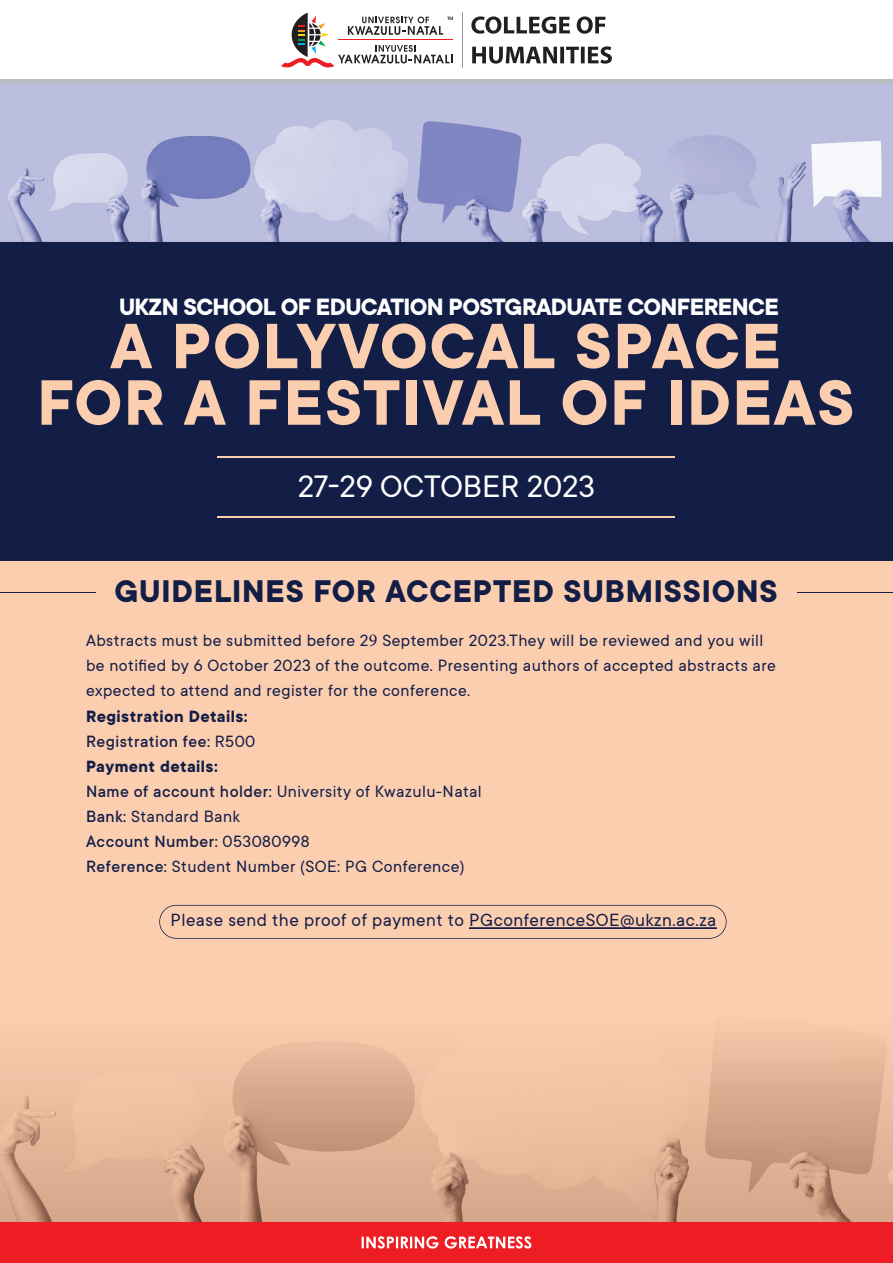
<style>
.page{position:relative;width:893px;height:1263px;background:#fff}
.page>*{position:absolute;margin:0;border:0;box-sizing:border-box;transform-origin:0 0}
.t1{font:700 70.5px/56.6px "TT Commons";letter-spacing:.025em;color:#fcceb0;text-align:center}
.t2{font:700 34.5px "TT Commons";letter-spacing:.025em;color:#131e47}
.t3{font:34.2px "TT Commons";color:#fff}
.t4{font:700 25.95px "TT Commons";letter-spacing:-.025em;color:#fff}
.t5{font:19.5px "TT Commons";letter-spacing:.025em;color:#131e47}
.t6{font:18px/25px "TT Commons";letter-spacing:.025em;color:#131e47}
.s1{font-family:"Minion Pro"}
.s2{font-weight:700}
.s3{font-weight:500}
</style>
<div class="page">
<div style="left:0;top:470px;width:893px;height:793px;background:#fcceb0"></div>
<div style="left:0;top:0;width:893px;height:560px;background:#131e47"></div>
<img style="left:0;top:84px;width:893px;height:158px">
<div style="left:0;top:0;width:893px;height:79px;background:#fff"></div>
<svg style="left:472px;top:46px;width:140px;height:18px"></svg>
<svg style="left:471px;top:16px;width:134px;height:18px"></svg>
<svg style="left:281px;top:13px;width:172px;height:55px"></svg>
<hr style="left:338px;top:40px;width:115px;height:1px;background:#ee1d23">
<hr style="left:462px;top:12px;width:1px;height:55px;background:#939598">
<div style="left:0;top:79px;width:893px;height:5px;background:#bcbdc0"></div>
<hr style="left:218px;top:456px;width:457px;height:1px;background:#fcceb0">
<hr style="left:218px;top:516px;width:457px;height:2px;background:#fcceb0">
<div style="left:0;top:1222px;width:893px;height:41px;background:#ee1d23"></div>
<svg style="left:362px;top:1236px;width:169px;height:12px"></svg>
<hr style="left:0;top:592px;width:96px;height:1px;background:#131e47">
<hr style="left:797px;top:592px;width:96px;height:1px;background:#131e47">
<img style="left:0;top:1033px;width:893px;height:189px">
<svg style="left:159px;top:905px;width:568px;height:34px"></svg>
<h3 class="t4" style="left:119px;top:290px;width:661px">UKZN SCHOOL OF EDUCATION POSTGRADUATE CONFERENCE</h3>
<h1 class="t1" style="left:37px;top:316px;width:818px">A POLYVOCAL SPACE<br>FOR A FESTIVAL OF IDEAS</h1>
<h3 class="t3" style="left:298px;top:465px;width:299px">27-29 OCTOBER 2023</h3>
<h2 class="t2" style="left:114px;top:568px;width:665px">GUIDELINES FOR ACCEPTED SUBMISSIONS</h2>
<p class="t6" style="left:86px;top:627px;width:691px">Abstracts must be submitted before 2<span class="s1">9</span> September 2023.They will be reviewed and you will be notified by 6 October 2023 of the outcome. Presenting authors of accepted abstracts are expected to attend and register for the conference.</p>
<p class="t6" style="left:86px;top:703px;width:397px"><span class="s2">Registration Details:<br></span><span class="s3">Registration fee:</span> R500<br><span class="s2">Payment details:<br></span><span class="s3">Name of account holder:</span> University of Kwazulu-Natal<br><span class="s3">Bank:</span> Standard Bank<br><span class="s3">Account Number:</span> 053080998<br><span class="s3">Reference:</span> Student Number (SOE: PG Conference)</p>
<p class="t5" style="left:170px;top:908px;width:547px">Please send the proof of payment to PGconferenceSOE@ukzn.ac.za</p>
</div>
